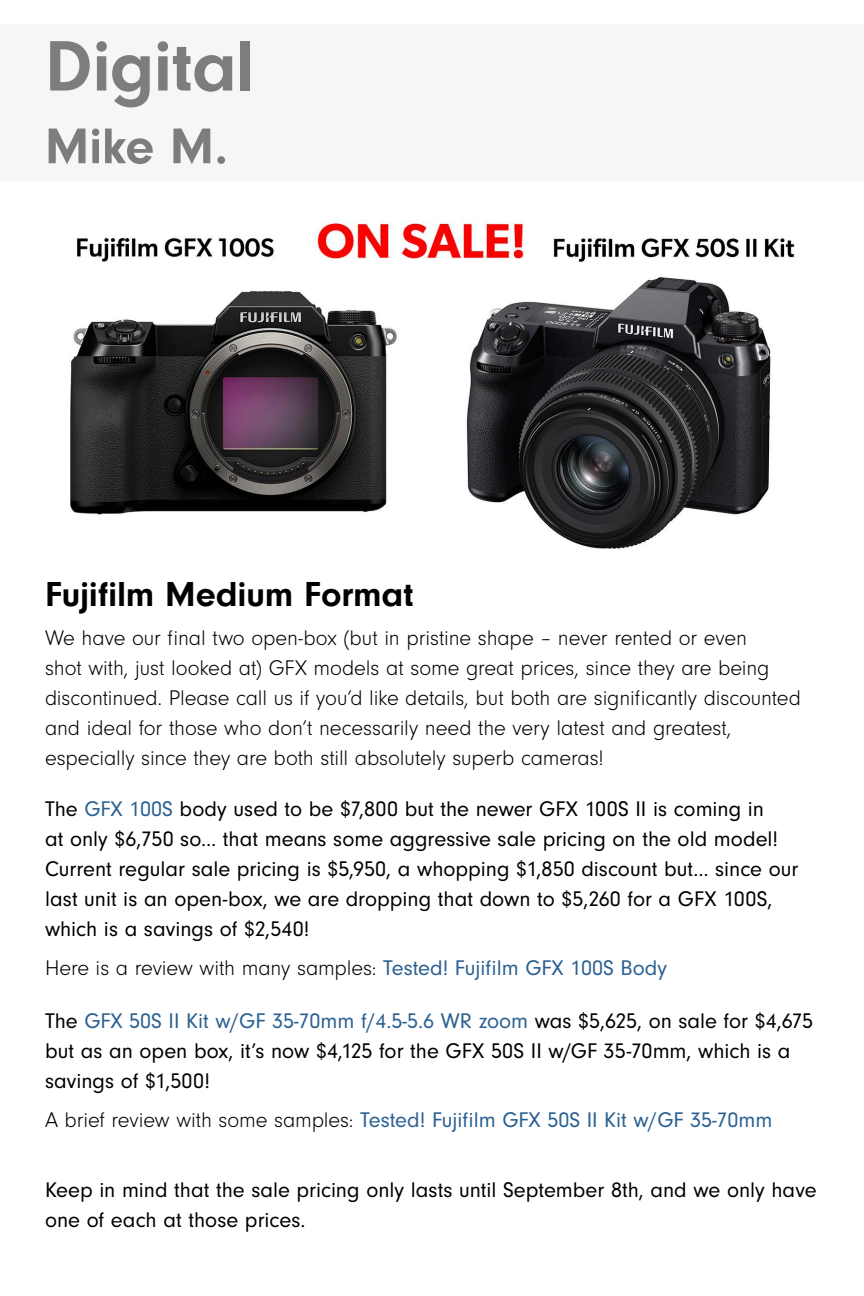
<style>
.page{position:relative;width:864px;height:1296px;background:#fff}
.page>*{position:absolute;margin:0;border:0;box-sizing:border-box;transform-origin:0 0}
.t1{font:700 74px "Neuzeit Gro";letter-spacing:-.01em;color:#7b7d7f}
.t2{font:700 52px "Neuzeit Gro";color:#7b7d7f}
.t3{font:700 36px "Neuzeit Gro";letter-spacing:-.005em;color:#000}
.t4{font:22px/30px "Neuzeit Gro";color:#000}
.t5{font:300 22px/30px "Neuzeit Gro";letter-spacing:-.005em;color:#000}
.t6{font:22px "Neuzeit Gro";color:#2a6091}
.s1{color:#2a6091}
.s2{font-weight:400;color:#2a6091}
.s3{font-weight:300;color:#000}
</style>
<div class="page">
<div style="left:0;top:24px;width:864px;height:157px;background:#f6f6f6"></div>
<img style="left:70px;top:220px;width:725px;height:329px">
<h1 class="t1" style="left:45px;top:25px;width:211px">Digital</h1>
<h2 class="t2" style="left:45px;top:117px;width:184px">Mike M.</h2>
<h3 class="t3" style="left:45px;top:574px;width:370px">Fujifilm Medium Format</h3>
<p class="t5" style="left:45px;top:623px;width:758px">We have our final two open-box (but in pristine shape – never rented or even<br>shot with, just looked at) GFX models at some great prices, since they are being discontinued. Please call us if you’d like details, but both are significantly discounted and ideal for those who don’t necessarily need the very latest and greatest, especially since they are both still absolutely superb cameras!</p>
<p class="t4" style="left:45px;top:794px;width:755px">The <span class="s1">GFX 100S</span> body used to be $7,800 but the newer GFX 100S II is coming in<br>at only $6,750 so… that means some aggressive sale pricing on the old model!<br>Current regular sale pricing is $5,950, a whopping $1,850 discount but… since our last unit is an open-box, we are dropping that down to $5,260 for a GFX 100S, which is a savings of $2,540!</p>
<p class="t5" style="left:45px;top:953px;width:624px">Here is a review with many samples: <span class="s2">Tested! Fujifilm GFX 100S Body</span></p>
<p class="t4" style="left:45px;top:1006px;width:770px">The <span class="s1">GFX 50S II Kit w/GF 35-70mm f/4.5-5.6 WR zoom</span> was $5,625, on sale for $4,675 but as an open box, it’s now $4,125 for the GFX 50S II w/GF 35-70mm, which is a savings of $1,500!</p>
<p class="t6" style="left:45px;top:1108px;width:729px"><span class="s3">A brief review with some samples:</span> Tested! Fujifilm GFX 50S II Kit w/GF 35-70mm</p>
<p class="t4" style="left:45px;top:1175px;width:773px">Keep in mind that the sale pricing only lasts until September 8th, and we only have one of each at those prices.</p>
</div>
